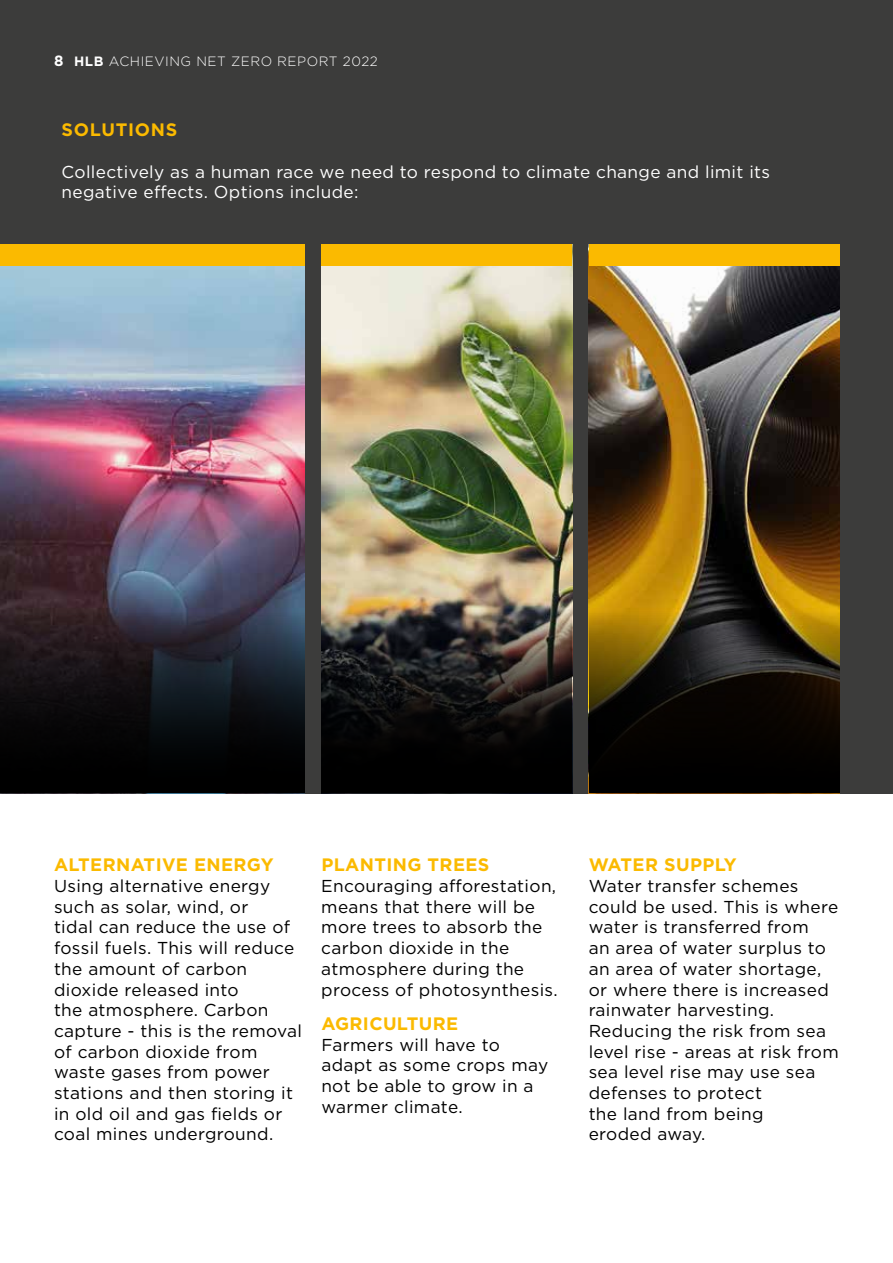
<style>
.page{position:relative;width:893px;height:1263px;background:#fff}
.page>*{position:absolute;margin:0;border:0;box-sizing:border-box;transform-origin:0 0}
.t1{font:700 18px "Gotham";letter-spacing:.02em;color:#fbba00}
.t2{font:700 18px "Gotham";letter-spacing:.04em;color:#fbba00}
.t3{font:17.25px/20.7px "Gotham";letter-spacing:.02em;color:#000}
.t4{font:17.25px/20.7px "Gotham";letter-spacing:.02em;color:#fff}
.t5{font:300 13.5px "Gotham";letter-spacing:.04em;color:#fff}
.s1{font-weight:700;font-size:14.85px}
.s2{font-weight:700}
</style>
<div class="page">
<div style="left:0;top:0;width:893px;height:793px;background:#3c3c3b"></div>
<img style="left:0;top:266px;width:305px;height:527px">
<img style="left:321px;top:266px;width:251px;height:527px">
<img style="left:589px;top:266px;width:250px;height:527px">
<div style="left:0;top:244px;width:305px;height:22px;background:#fbba00"></div>
<div style="left:321px;top:244px;width:251px;height:22px;background:#fbba00"></div>
<div style="left:589px;top:244px;width:250px;height:22px;background:#fbba00"></div>
<p class="t5" style="left:54px;top:53px;width:325px"><span class="s1">8</span> <span class="s2">HLB</span> ACHIEVING NET ZERO REPORT 2022</p>
<p class="t2" style="left:62px;top:117px;width:117px">SOLUTIONS</p>
<p class="t4" style="left:62px;top:161px;width:710px">Collectively as a human race we need to respond to climate change and limit its negative effects. Options include:</p>
<p class="t1" style="left:54px;top:853px;width:221px">ALTERNATIVE ENERGY</p>
<p class="t3" style="left:54px;top:875px;width:250px">Using alternative energy such as solar, wind, or<br>tidal can reduce the use of fossil fuels. This will reduce the amount of carbon dioxide released into<br>the atmosphere. Carbon capture - this is the removal of carbon dioxide from waste gases from power stations and then storing it in old oil and gas fields or coal mines underground.</p>
<p class="t1" style="left:321px;top:853px;width:170px">PLANTING TREES</p>
<p class="t3" style="left:321px;top:875px;width:238px">Encouraging afforestation, means that there will be more trees to absorb the carbon dioxide in the atmosphere during the process of photosynthesis.</p>
<p class="t1" style="left:321px;top:1011px;width:138px">AGRICULTURE</p>
<p class="t3" style="left:321px;top:1034px;width:228px">Farmers will have to adapt as some crops may not be able to grow in a warmer climate.</p>
<p class="t1" style="left:589px;top:853px;width:150px">WATER SUPPLY</p>
<p class="t3" style="left:589px;top:875px;width:252px">Water transfer schemes could be used. This is where water is transferred from<br>an area of water surplus to an area of water shortage, or where there is increased rainwater harvesting.<br>Reducing the risk from sea level rise - areas at risk from sea level rise may use sea defenses to protect<br>the land from being<br>eroded away.</p>
</div>
